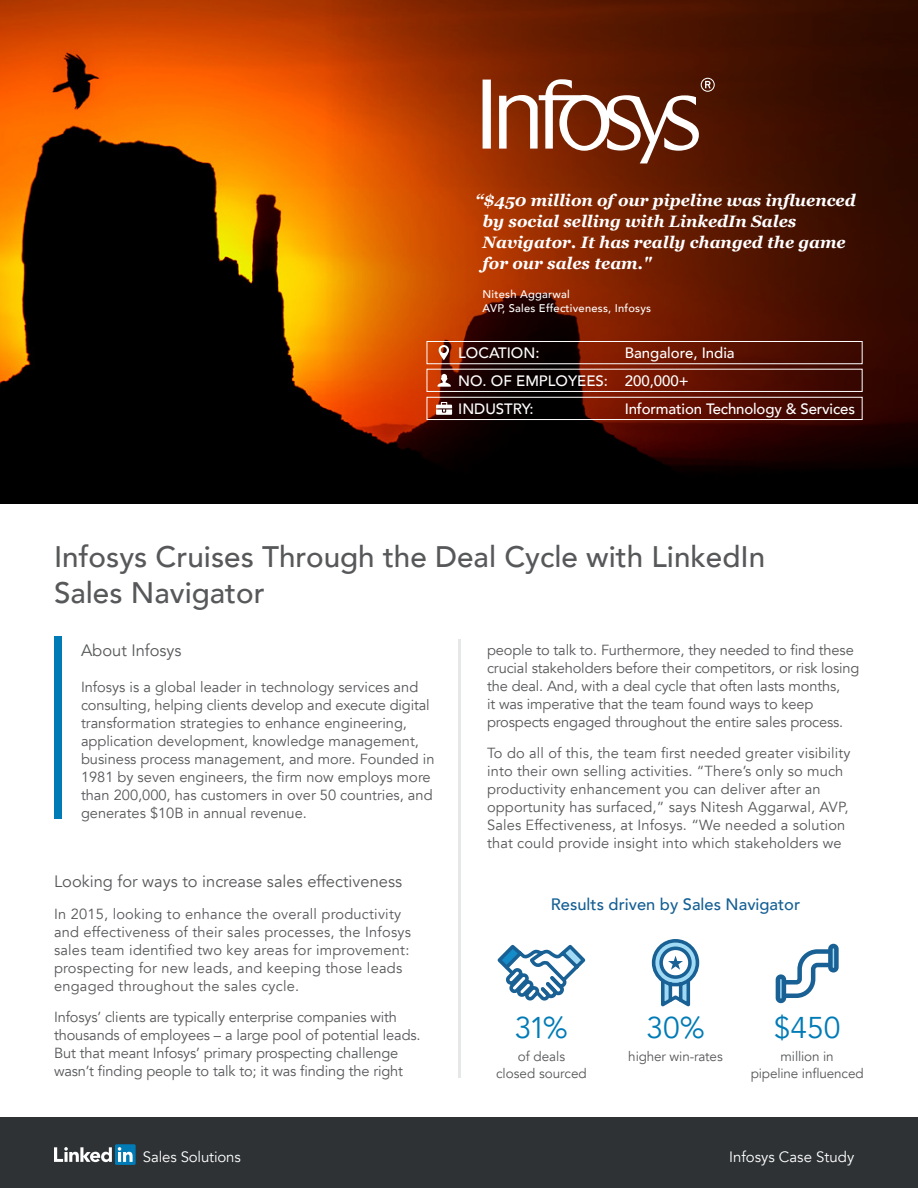
<style>
.page{position:relative;width:918px;height:1188px;background:#fff}
.page>*{position:absolute;margin:0;border:0;box-sizing:border-box;transform-origin:0 0}
.Body_Copy{font:30px "Avenir";color:#007bb6}
.Headline{font:500 29.7px/35.5px "Avenir";color:#57585a}
.t1{font:italic 700 16.5px/21px "Georgia";color:#fff}
.Subhead{font:16.5px "Avenir";color:#57585a}
.Subhead-2{font:500 16.5px "Avenir";color:#155f94}
.t2{font:500 15px "Avenir";color:#fff}
.t3{font:15px "Avenir";color:#fff}
.Subhead-3{font:14.7px/18px "Avenir";color:#57585a}
.Body_Copy-2{font:13.5px/16.5px "Avenir";letter-spacing:-.01em;color:#57585a;text-align:center}
.t4{font:500 11.1px/14.2px "Avenir";letter-spacing:.02em;color:#fff}
</style>
<div class="page">
<div style="left:0;top:1117px;width:918px;height:71px;background:#2e3235"></div>
<svg style="left:54px;top:1147px;width:58px;height:15px"></svg>
<div style="left:115px;top:1144px;width:21px;height:21px;background:#007bb6;border-radius:2px"></div>
<svg style="left:118px;top:1147px;width:15px;height:15px"></svg>
<svg style="left:0;top:0;width:918px;height:503px;background:#632500"></svg>
<svg style="left:439px;top:345px;width:10px;height:15px"></svg>
<svg style="left:438px;top:374px;width:13px;height:13px"></svg>
<svg style="left:436px;top:402px;width:16px;height:13px"></svg>
<div style="left:427px;top:341px;width:436px;height:23px;border:1px solid #fff"></div>
<div style="left:427px;top:369px;width:436px;height:23px;border:1px solid #fff"></div>
<div style="left:427px;top:397px;width:436px;height:23px;border:1px solid #fff"></div>
<hr style="left:458px;top:639px;width:2px;height:439px;background:#e6e7e9">
<div style="left:54px;top:636px;width:8px;height:183px;background:#007bb6"></div>
<svg style="left:483px;top:80px;width:8px;height:69px"></svg>
<svg style="left:499px;top:78px;width:216px;height:85px"></svg>
<svg style="left:786px;top:949px;width:42px;height:50px"></svg>
<div style="left:776px;top:974px;width:10px;height:29px;border:4px solid #196194;border-radius:3px"></div>
<div style="left:830px;top:946px;width:6px;height:24px;background:#a0daf4;border-radius:3px"></div>
<div style="left:828px;top:944px;width:11px;height:29px;border:4px solid #196194;border-radius:3px"></div>
<svg style="left:497px;top:944px;width:89px;height:57px"></svg>
<svg style="left:651px;top:939px;width:49px;height:68px"></svg>
<p class="t1" style="left:483px;top:189px;width:375px;text-indent:-7px">“$450 million of our pipeline was influenced by social selling with LinkedIn Sales Navigator. It has really changed the game for our sales team."</p>
<p class="t4" style="left:483px;top:286px;width:170px">Nitesh Aggarwal<br>AVP, Sales Effectiveness, Infosys</p>
<p class="t2" style="left:458px;top:339px;width:83px">LOCATION:</p>
<p class="t2" style="left:625px;top:339px;width:112px">Bangalore, India</p>
<p class="t2" style="left:458px;top:367px;width:232px">NO. OF EMPLOYEES: 200,000+</p>
<p class="t2" style="left:458px;top:395px;width:77px">INDUSTRY:</p>
<p class="t2" style="left:625px;top:395px;width:232px">Information Technology &amp; Services</p>
<p class="Headline" style="left:54px;top:537px;width:713px">Infosys Cruises Through the Deal Cycle with LinkedIn<br>Sales Navigator</p>
<p class="Subhead" style="left:81px;top:641px;width:102px">About Infosys</p>
<p class="Subhead-3" style="left:81px;top:679px;width:355px">Infosys is a global leader in technology services and consulting, helping clients develop and execute digital transformation strategies to enhance engineering, application development, knowledge management, business process management, and more. Founded in 1981 by seven engineers, the firm now employs more than 200,000, has customers in over 50 countries, and generates $10B in annual revenue.</p>
<p class="Subhead" style="left:54px;top:872px;width:350px">Looking for ways to increase sales effectiveness</p>
<p class="Subhead-3" style="left:54px;top:905px;width:359px">In 2015, looking to enhance the overall productivity and effectiveness of their sales processes, the Infosys sales team identified two key areas for improvement: prospecting for new leads, and keeping those leads engaged throughout the sales cycle.</p>
<p class="Subhead-3" style="left:54px;top:1008px;width:368px">Infosys’ clients are typically enterprise companies with thousands of employees – a large pool of potential leads.<br>But that meant Infosys’ primary prospecting challenge wasn’t finding people to talk to; it was finding the right</p>
<p class="Subhead-3" style="left:487px;top:641px;width:374px">people to talk to. Furthermore, they needed to find these crucial stakeholders before their competitors, or risk losing the deal. And, with a deal cycle that often lasts months,<br>it was imperative that the team found ways to keep prospects engaged throughout the entire sales process.</p>
<p class="Subhead-3" style="left:487px;top:744px;width:365px">To do all of this, the team first needed greater visibility into their own selling activities. “There’s only so much productivity enhancement you can deliver after an opportunity has surfaced,” says Nitesh Aggarwal, AVP, Sales Effectiveness, at Infosys. “We needed a solution that could provide insight into which stakeholders we</p>
<p class="Subhead-2" style="left:551px;top:890px;width:251px">Results driven by Sales Navigator</p>
<p class="Body_Copy" style="left:515px;top:1010px;width:54px">31%</p>
<p class="Body_Copy-2" style="left:496px;top:1049px;width:92px">of deals<br>closed sourced</p>
<p class="Body_Copy" style="left:646px;top:1010px;width:60px">30%</p>
<p class="Body_Copy-2" style="left:628px;top:1049px;width:96px">higher win-rates</p>
<p class="Body_Copy" style="left:774px;top:1010px;width:68px">$450</p>
<p class="Body_Copy-2" style="left:751px;top:1049px;width:114px">million in<br>pipeline influenced</p>
<p class="t3" style="left:143px;top:1148px;width:99px">Sales Solutions</p>
<p class="t3" style="left:729px;top:1148px;width:127px">Infosys Case Study</p>
</div>
